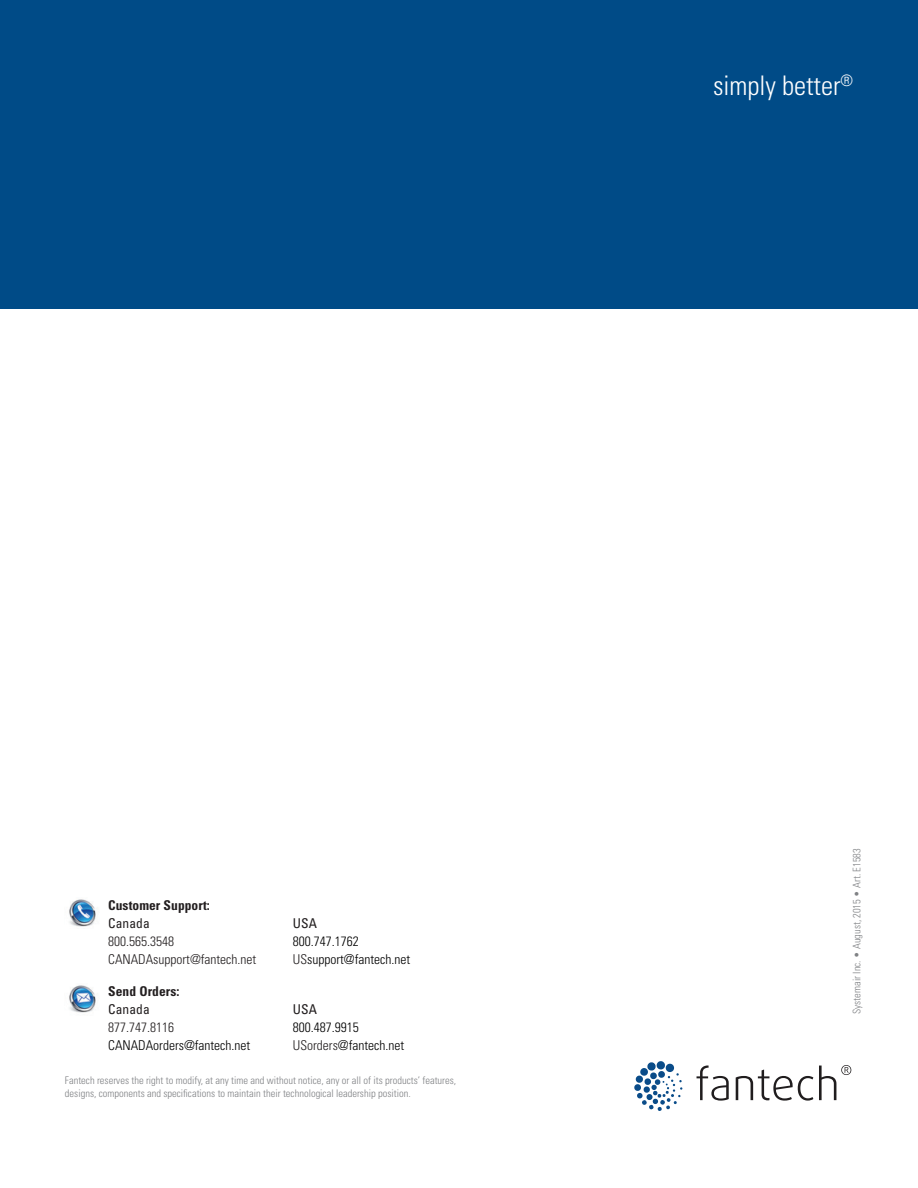
<style>
.page{position:relative;width:918px;height:1188px;background:#fff}
.page>*{position:absolute;margin:0;border:0;box-sizing:border-box;transform-origin:0 0}
.t1{font:300 condensed 27px "Univers LT Std";color:#fff}
.t2{font:300 condensed 13.5px "Univers LT Std";color:#000}
.t3{font:300 condensed 13.5px "Univers LT Std";color:#231f20}
.t4{font:700 condensed 13.5px "Univers LT Std";letter-spacing:.005em;color:#231f20}
.t5{font:condensed 13.5px "Univers LT Std";letter-spacing:.005em;color:#231f20}
.t6{font:300 condensed 10.5px/12.6px "Univers LT Std";color:#808285}
.s1{color:#231f20}
</style>
<div class="page">
<div style="left:0;top:0;width:918px;height:309px;background:#004b87"></div>
<img style="left:69px;top:899px;width:27px;height:28px">
<img style="left:69px;top:985px;width:27px;height:28px">
<svg style="left:634px;top:1061px;width:49px;height:50px"></svg>
<svg style="left:697px;top:1065px;width:32px;height:36px"></svg>
<svg style="left:736px;top:1070px;width:77px;height:31px"></svg>
<svg style="left:819px;top:1065px;width:32px;height:35px"></svg>
<p class="t1" style="left:713px;top:69px;width:142px">simply better<sup>®</sup></p>
<p class="t4" style="left:108px;top:897px;width:103px">Customer Support:</p>
<p class="t5" style="left:108px;top:915px;width:43px">Canada</p>
<p class="t3" style="left:108px;top:933px;width:67px">800.565.3548</p>
<p class="t3" style="left:108px;top:951px;width:150px">CANADAsupport@fantech.net</p>
<p class="t5" style="left:293px;top:915px;width:26px">USA</p>
<p class="t2" style="left:293px;top:933px;width:67px">800.747.1762</p>
<p class="t2" style="left:293px;top:951px;width:119px"><span class="s1">US</span>support@fantech.net</p>
<p class="t4" style="left:108px;top:983px;width:73px">Send Orders:</p>
<p class="t5" style="left:108px;top:1001px;width:43px">Canada</p>
<p class="t3" style="left:108px;top:1020px;width:67px">877.747.8116</p>
<p class="t2" style="left:108px;top:1038px;width:144px">CANADAorders@fantech.net</p>
<p class="t5" style="left:293px;top:1001px;width:26px">USA</p>
<p class="t2" style="left:293px;top:1020px;width:67px">800.487.9915</p>
<p class="t2" style="left:293px;top:1038px;width:113px"><span class="s1">USorders</span>@fantech.net</p>
<p class="t6" style="left:65px;top:1074px;width:393px">Fantech reserves the right to modify, at any time and without notice, any or all of its products’ features, designs, components and specifications to maintain their technological leadership position.</p>
<p class="t6" style="left:851px;top:1014px;width:167px;rotate:-90deg">Systemair Inc. • August, 2015 • Art. E1583</p>
</div>
